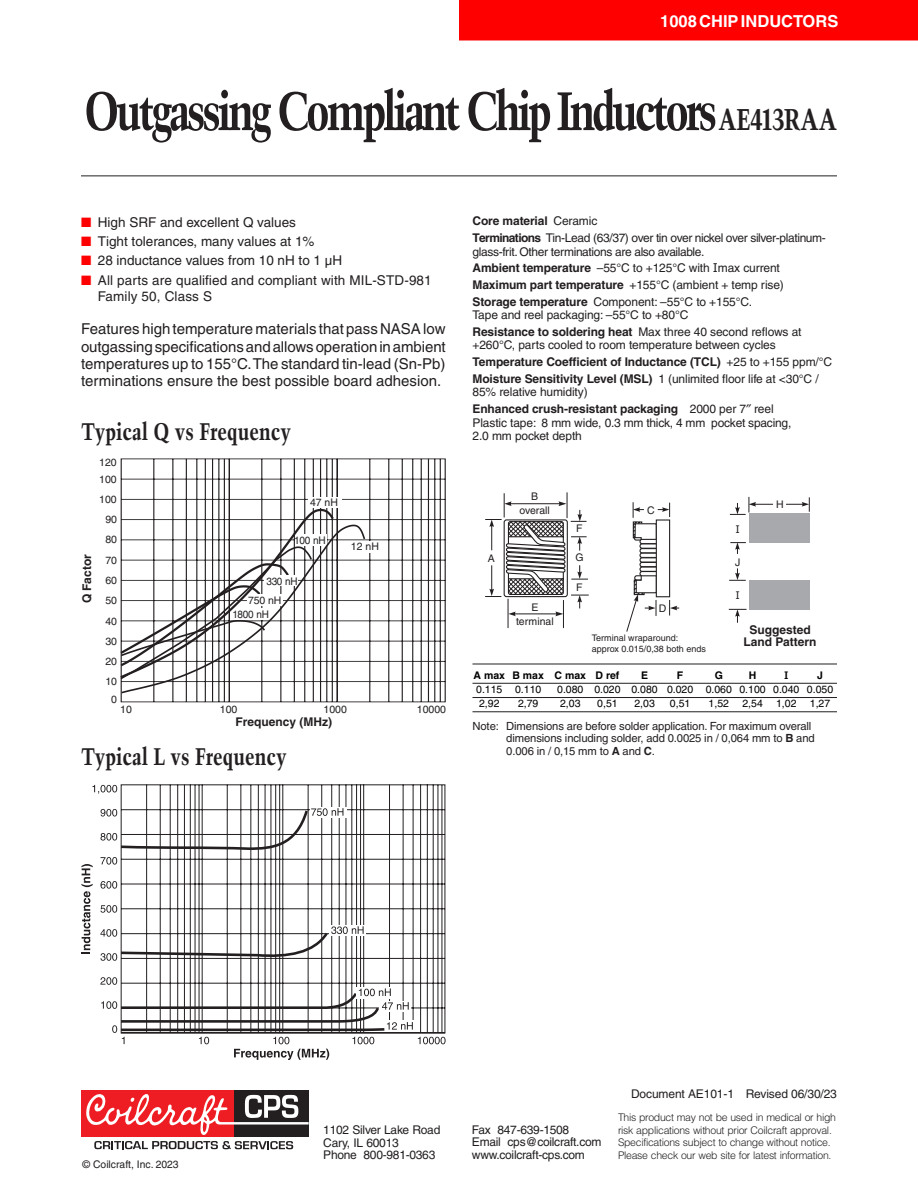
<style>
.page{position:relative;width:918px;height:1188px;background:#fff}
.page>*{position:absolute;margin:0;border:0;box-sizing:border-box;transform-origin:0 0}
.t1{font:700 condensed 54px "Trump Mediaeval";letter-spacing:-.065em;color:#231f20}
.t2{font:700 condensed 24px "Trump Mediaeval";color:#231f20}
.t3{font:700 16.5px "Helvetica";color:#fff}
.t4{font:15px/17.2px "Helvetica";color:#231f20;text-align:justify}
.t5{font:13.5px/16.5px "Helvetica";color:#231f20}
.t6{font:12px/16.8px "Helvetica";letter-spacing:-.02em;color:#231f20}
.t7{font:700 12px/12px "Helvetica";color:#231f20;text-align:center}
.t8{font:11.25px/12.3px "Helvetica";letter-spacing:-.01em;color:#231f20}
.t9{font:300 10.5px/12.5px "Helvetica";letter-spacing:-.03em;color:#231f20}
.t10{font:10.5px/20.2px "Helvetica";color:#231f20;text-align:center}
.t11{font:10.5px "Helvetica";color:#000}
.t12{font:700 10.5px "Helvetica";color:#000}
.t13{font:10.5px/19.6px "Helvetica";letter-spacing:-.03em;color:#231f20;scale:.94 1}
.t14{font:10.5px "Helvetica";color:#231f20;scale:.95 1}
.t15{font:10.5px "Helvetica";color:#231f20;scale:.96 1}
.t16{font:10.5px "Verdana";color:#231f20}
.t17{font:700 10.5px "Glypha";color:#000}
.t18{font:9px/10.4px "Helvetica";color:#231f20}
.s1{font-size:30px}
.s2{color:#f00}
.s3{font-weight:700}
.s4{font-family:"Verdana"}
</style>
<div class="page">
<hr style="left:81px;top:176px;width:756px;height:1px;background:#231f20">
<div style="left:459px;top:0;width:459px;height:40px;background:#f00"></div>
<div style="left:234px;top:1090px;width:75px;height:47px;background:#231f20"></div>
<div style="left:81px;top:1090px;width:153px;height:47px;background:#ee1d23"></div>
<svg style="left:86px;top:1094px;width:223px;height:41px"></svg>
<svg style="left:94px;top:1141px;width:199px;height:8px"></svg>
<svg style="left:729px;top:609px;width:18px;height:14px"></svg>
<svg style="left:729px;top:568px;width:17px;height:13px"></svg>
<svg style="left:730px;top:542px;width:16px;height:12px"></svg>
<svg style="left:730px;top:497px;width:43px;height:18px"></svg>
<svg style="left:786px;top:497px;width:24px;height:15px"></svg>
<div style="left:749px;top:580px;width:61px;height:30px;background:#a8a9ad"></div>
<div style="left:749px;top:514px;width:61px;height:29px;background:#a8a9ad"></div>
<svg style="left:485px;top:492px;width:104px;height:136px"></svg>
<svg style="left:626px;top:502px;width:53px;height:130px"></svg>
<svg style="left:120px;top:458px;width:326px;height:245px"></svg>
<div style="left:308px;top:497px;width:33px;height:10px;background:#fff"></div>
<div style="left:349px;top:541px;width:33px;height:11px;background:#fff"></div>
<svg style="left:120px;top:508px;width:247px;height:187px"></svg>
<svg style="left:92px;top:785px;width:25px;height:9px"></svg>
<svg style="left:100px;top:857px;width:17px;height:8px"></svg>
<svg style="left:101px;top:881px;width:16px;height:8px"></svg>
<svg style="left:100px;top:905px;width:17px;height:8px"></svg>
<svg style="left:81px;top:864px;width:12px;height:89px"></svg>
<svg style="left:120px;top:784px;width:326px;height:142px"></svg>
<svg style="left:343px;top:808px;width:3px;height:10px"></svg>
<div style="left:330px;top:925px;width:36px;height:11px;background:#fff"></div>
<svg style="left:100px;top:926px;width:346px;height:134px"></svg>
<svg style="left:101px;top:808px;width:242px;height:43px"></svg>
<hr style="left:472px;top:664px;width:365px;height:1px;background:#231f20">
<hr style="left:472px;top:683px;width:365px;height:1px;background:#231f20">
<hr style="left:472px;top:697px;width:365px;height:1px;background:#231f20">
<hr style="left:472px;top:711px;width:365px;height:1px;background:#231f20">
<h3 class="t3" style="left:660px;top:11px;width:180px">1008 CHIP INDUCTORS</h3>
<h1 class="t1" style="left:84px;top:77px;width:754px">Outgassing Compliant Chip Inductors<span class="s1">AE413RAA</span></h1>
<p class="t5" style="left:81px;top:214px;width:216px"><span class="s2">■</span> High SRF and excellent Q values</p>
<p class="t5" style="left:81px;top:233px;width:235px"><span class="s2">■</span> Tight tolerances, many values at 1%</p>
<p class="t5" style="left:81px;top:252px;width:263px"><span class="s2">■</span> 28 inductance values from 10 nH to 1 µH</p>
<p class="t5" style="left:98px;top:272px;width:335px;text-indent:-17px"><span class="s2">■</span> All parts are qualified and compliant with MIL-STD-981<br>Family 50, Class S</p>
<p class="t4" style="left:81px;top:320px;width:366px">Features high temperature materials that pass NASA low outgassing specifications and allows operation in ambient temperatures up to 155°C. The standard tin-lead (Sn‑Pb) terminations ensure the best possible board adhesion.</p>
<h2 class="t2" style="left:81px;top:417px;width:212px">Typical Q vs Frequency</h2>
<p class="t10" style="left:99px;top:452px;width:19px">120</p>
<p class="t7" style="left:81px;top:603px;width:51px;rotate:-90deg">Q Factor</p>
<p class="t10" style="left:99px;top:469px;width:19px">100</p>
<p class="t10" style="left:99px;top:489px;width:19px">100</p>
<p class="t10" style="left:105px;top:509px;width:13px">90</p>
<p class="t10" style="left:105px;top:550px;width:13px">70</p>
<p class="t10" style="left:105px;top:530px;width:13px">80</p>
<p class="t10" style="left:105px;top:570px;width:13px;text-align:justify">60<br>50<br>40<br>30<br>20<br>10</p>
<p class="t10" style="left:111px;top:689px;width:7px">0</p>
<p class="t10" style="left:310px;top:492px;width:29px">47 nH</p>
<p class="t15" style="left:294px;top:534px;width:34px">100 nH</p>
<p class="t13" style="left:248px;top:571px;width:54px;text-indent:18px">330 nH<br>750 nH</p>
<p class="t14" style="left:232px;top:608px;width:40px">1800 nH</p>
<p class="t10" style="left:351px;top:536px;width:30px">12 nH</p>
<p class="t10" style="left:120px;top:699px;width:13px">10</p>
<p class="t10" style="left:220px;top:699px;width:19px">100</p>
<p class="t7" style="left:235px;top:716px;width:98px">Frequency (MHz)</p>
<p class="t10" style="left:324px;top:699px;width:25px">1000</p>
<p class="t10" style="left:417px;top:699px;width:31px">10000</p>
<h2 class="t2" style="left:81px;top:742px;width:207px">Typical L vs Frequency</h2>
<p class="t6" style="left:472px;top:213px;width:355px"><span class="s3">Core material</span> Ceramic<br><span class="s3">Terminations</span> Tin-Lead (63/37) over tin over nickel over silver-platinum-</p>
<p class="t6" style="left:472px;top:243px;width:313px">glass-frit. Other terminations are also available.<br><span class="s3">Ambient temperature</span> –55°C to +125°C with <span class="s4">I</span>max current <span class="s3">Maximum part temperature</span> +155°C (ambient + temp rise)<br><span class="s3">Storage temperature</span> Component: –55°C to +155°C.</p>
<p class="t6" style="left:472px;top:307px;width:331px">Tape and reel packaging: –55°C to +80°C<br><span class="s3">Resistance to soldering heat</span> Max three 40 second reflows at</p>
<p class="t6" style="left:472px;top:337px;width:361px">+260°C, parts cooled to room temperature between cycles<br><span class="s3">Temperature Coefficient of Inductance (TCL)</span> +25 to +155 ppm/°C<br><span class="s3">Moisture Sensitivity Level (MSL)</span> 1 (unlimited floor life at &lt;30°C /</p>
<p class="t6" style="left:472px;top:384px;width:303px">85% relative humidity)<br><span class="s3">Enhanced crush-resistant packaging</span> 2000 per 7 reel</p>
<p class="t6" style="left:472px;top:416px;width:320px;line-height:13.5px">Plastic tape: 8 mm wide, 0.3 mm thick, 4 mm pocket spacing,<br>2.0 mm pocket depth</p>
<p class="t10" style="left:488px;top:548px;width:9px">A</p>
<p class="t10" style="left:519px;top:489px;width:32px;line-height:13.6px">B overall</p>
<p class="t10" style="left:516px;top:601px;width:39px;line-height:13.6px">E terminal</p>
<p class="t10" style="left:576px;top:519px;width:8px">F</p>
<p class="t10" style="left:576px;top:548px;width:10px">G</p>
<p class="t10" style="left:576px;top:577px;width:8px">F</p>
<p class="t10" style="left:647px;top:500px;width:9px">C</p>
<p class="t10" style="left:659px;top:599px;width:9px">D</p>
<p class="t18" style="left:592px;top:633px;width:116px">Terminal wraparound: approx 0.015/0,38 both ends</p>
<p class="t16" style="left:736px;top:522px;width:6px">I</p>
<p class="t10" style="left:735px;top:552px;width:7px">J</p>
<p class="t16" style="left:736px;top:588px;width:6px">I</p>
<p class="t10" style="left:776px;top:495px;width:9px">H</p>
<p class="t7" style="left:744px;top:624px;width:74px">Suggested<br>Land Pattern</p>
<p class="t12" style="left:474px;top:669px;width:147px">A max B max C max D ref</p>
<p class="t12" style="left:641px;top:669px;width:9px">E</p>
<p class="t12" style="left:677px;top:669px;width:8px">F</p>
<p class="t12" style="left:715px;top:669px;width:10px">G</p>
<p class="t12" style="left:749px;top:669px;width:9px">H</p>
<p class="t17" style="left:785px;top:669px;width:5px">I</p>
<p class="t12" style="left:817px;top:669px;width:7px">J</p>
<p class="t11" style="left:476px;top:683px;width:67px">0.115 0.110</p>
<p class="t11" style="left:557px;top:683px;width:277px">0.080 0.020 0.080 0.020 0.060 0.100 0.040 0.050</p>
<p class="t11" style="left:479px;top:697px;width:22px">2,92</p>
<p class="t11" style="left:518px;top:697px;width:22px">2,79</p>
<p class="t11" style="left:560px;top:697px;width:22px">2,03</p>
<p class="t11" style="left:597px;top:697px;width:22px">0,51</p>
<p class="t11" style="left:634px;top:697px;width:22px">2,03</p>
<p class="t11" style="left:670px;top:697px;width:22px">0,51</p>
<p class="t11" style="left:709px;top:697px;width:22px">1,52</p>
<p class="t11" style="left:742px;top:697px;width:22px">2,54</p>
<p class="t11" style="left:776px;top:697px;width:22px">1,02</p>
<p class="t11" style="left:810px;top:697px;width:22px">1,27</p>
<p class="t8" style="left:506px;top:720px;width:310px;text-indent:-34px">Note: Dimensions are before solder application. For maximum overall dimensions including solder, add 0.0025 in / 0,064 mm to <span class="s3">B</span> and<br>0.006 in / 0,15 mm to <span class="s3">A</span> and <span class="s3">C</span>.</p>
<p class="t6" style="left:631px;top:1086px;width:207px">Document AE101-1 Revised 06/30/23</p>
<p class="t10" style="left:83px;top:1154px;width:98px">© Coilcraft, Inc. 2023</p>
<p class="t6" style="left:323px;top:1124px;width:119px;line-height:12.5px">1102 Silver Lake Road<br>Cary, IL 60013<br>Phone 800-981-0363</p>
<p class="t6" style="left:472px;top:1123px;width:131px;line-height:12.5px">Fax 847-639-1508<br>Email cps@coilcraft.com www.coilcraft-cps.com</p>
<p class="t9" style="left:618px;top:1111px;width:220px">This product may not be used in medical or high risk applications without prior Coilcraft approval.<br>Specifications subject to change without notice.<br>Please check our web site for latest information.</p>
</div>
